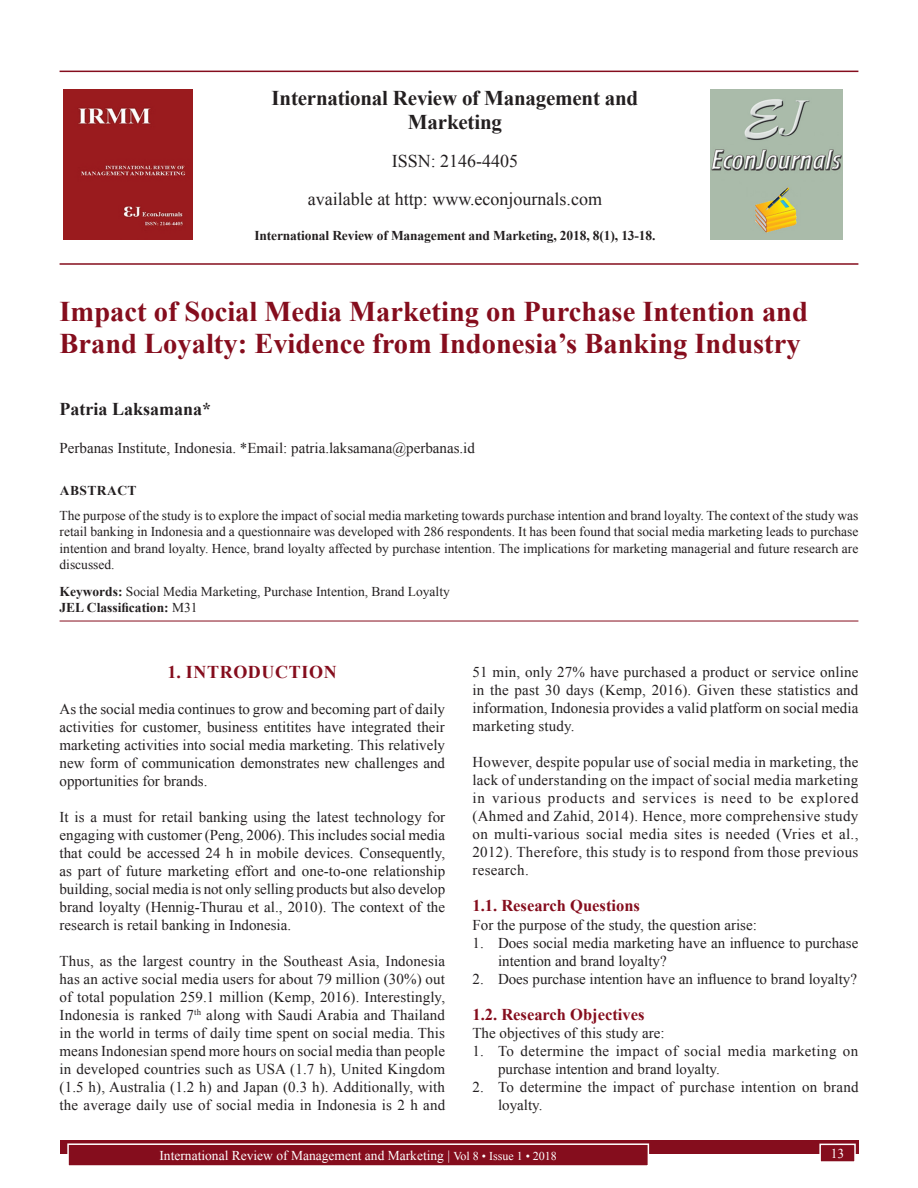
<style>
.page{position:relative;width:918px;height:1188px;background:#fff}
.page>*{position:absolute;margin:0;border:0;box-sizing:border-box;transform-origin:0 0}
.AT{font:700 28.5px/31.5px "Times New Roman";color:#850d1d}
.Issue_details{font:700 21px/24px "Times New Roman";letter-spacing:-.01em;color:#231f20;text-align:center}
.Issue_details-2{font:18px "Times New Roman";color:#231f20}
.AU{font:700 18px "Times New Roman";color:#231f20}
.t1{font:700 18px "Times New Roman";letter-spacing:.035em;color:#850d1d}
.t2{font:700 16.5px "Times New Roman";color:#850d1d}
.TX{font:15px/18px "Times New Roman";letter-spacing:.005em;color:#231f20;text-align:justify}
.LL{font:15px/18.1px "Times New Roman";color:#231f20}
.L{font:15px/18.1px "Times New Roman";letter-spacing:.025em;color:#231f20}
.L-2{font:15px/18.1px "Times New Roman";color:#231f20}
.TX_No_After_Space{font:15px "Times New Roman";color:#231f20}
.AFF{font:15px "Times New Roman";color:#231f20}
.ABS{font:13.5px/16.5px "Times New Roman";color:#231f20;text-align:justify}
.KWD{font:13.5px/16.2px "Times New Roman";color:#231f20}
.Folio{font:13.5px "Times New Roman";color:#fff}
.Issue_details-3{font:700 13.5px "Times New Roman";letter-spacing:-.01em;color:#231f20}
.ABSH{font:700 13.5px "Times New Roman";letter-spacing:.035em;color:#231f20}
.s1{font-weight:700}
.s2{font-size:12px}
</style>
<div class="page">
<hr style="left:60px;top:71px;width:798px;height:1px;background:#850d1d">
<hr style="left:60px;top:263px;width:798px;height:2px;background:#850d1d">
<img style="left:64px;top:89px;width:129px;height:151px">
<img style="left:711px;top:89px;width:132px;height:150px">
<div style="left:60px;top:1140px;width:798px;height:13px;background:#850d1d"></div>
<div style="left:68px;top:1144px;width:580px;height:22px;background:#850d1d"></div>
<div style="left:67px;top:1143px;width:582px;height:24px;border:2px solid #fff"></div>
<div style="left:820px;top:1144px;width:35px;height:18px;background:#850d1d"></div>
<div style="left:819px;top:1144px;width:37px;height:19px;border:2px solid #fff"></div>
<hr style="left:60px;top:621px;width:798px;height:1px;background:#850d1d">
<p class="Issue_details" style="left:272px;top:85px;width:368px">International Review of Management and<br>Marketing</p>
<p class="Issue_details-2" style="left:392px;top:148px;width:128px">ISSN: 2146-4405</p>
<p class="Issue_details-2" style="left:308px;top:186px;width:296px">available at http: www.econjournals.com</p>
<p class="Issue_details-3" style="left:254px;top:226px;width:403px">International Review of Management and Marketing, 2018, 8(1), 13-18.</p>
<p class="AT" style="left:60px;top:295px;width:750px">Impact of Social Media Marketing on Purchase Intention and<br>Brand Loyalty: Evidence from Indonesia’s Banking Industry</p>
<p class="AU" style="left:60px;top:396px;width:153px">Patria Laksamana*</p>
<p class="AFF" style="left:60px;top:437px;width:417px">Perbanas Institute, Indonesia. *Email: patria.laksamana@perbanas.id</p>
<p class="ABSH" style="left:60px;top:480px;width:78px">ABSTRACT</p>
<p class="ABS" style="left:60px;top:507px;width:800px">The purpose of the study is to explore the impact of social media marketing towards purchase intention and brand loyalty. The context of the study was retail banking in Indonesia and a questionnaire was developed with 286 respondents. It has been found that social media marketing leads to purchase intention and brand loyalty. Hence, brand loyalty affected by purchase intention. The implications for marketing managerial and future research are discussed.</p>
<p class="KWD" style="left:60px;top:583px;width:392px"><span class="s1">Keywords:</span> Social Media Marketing, Purchase Intention, Brand Loyalty<br><span class="s1">JEL Classification:</span> M31</p>
<h1 class="t1" style="left:168px;top:659px;width:171px">1. INTRODUCTION</h1>
<p class="TX" style="left:60px;top:700px;width:387px">As the social media continues to grow and becoming part of daily activities for customer, business entitites have integrated their marketing activities into social media marketing. This relatively new form of communication demonstrates new challenges and opportunities for brands.</p>
<p class="TX" style="left:60px;top:808px;width:387px">It is a must for retail banking using the latest technology for engaging with customer (Peng, 2006). This includes social media that could be accessed 24 h in mobile devices. Consequently, as part of future marketing effort and one-to-one relationship building, social media is not only selling products but also develop brand loyalty (Hennig-Thurau et al., 2010). The context of the research is retail banking in Indonesia.</p>
<p class="TX" style="left:60px;top:952px;width:387px">Thus, as the largest country in the Southeast Asia, Indonesia has an active social media users for about 79 million (30%) out of total population 259.1 million (Kemp, 2016). Interestingly, Indonesia is ranked 7<sup>th</sup> along with Saudi Arabia and Thailand in the world in terms of daily time spent on social media. This means Indonesian spend more hours on social media than people in developed countries such as USA (1.7 h), United Kingdom (1.5 h), Australia (1.2 h) and Japan (0.3 h). Additionally, with the average daily use of social media in Indonesia is 2 h and</p>
<p class="TX" style="left:472px;top:662px;width:387px">51 min, only 27% have purchased a product or service online in the past 30 days (Kemp, 2016). Given these statistics and information, Indonesia provides a valid platform on social media marketing study.</p>
<p class="TX" style="left:472px;top:752px;width:388px">However, despite popular use of social media in marketing, the lack of understanding on the impact of social media marketing in various products and services is need to be explored (Ahmed and Zahid, 2014). Hence, more comprehensive study on multi-various social media sites is needed (Vries et al., 2012). Therefore, this study is to respond from those previous research.</p>
<h2 class="t2" style="left:472px;top:894px;width:169px">1.1. Research Questions</h2>
<p class="TX_No_After_Space" style="left:472px;top:914px;width:286px">For the purpose of the study, the question arise:</p>
<p class="L-2" style="left:498px;top:933px;width:362px;text-indent:-26px">1. Does social media marketing have an influence to purchase intention and brand loyalty?</p>
<p class="LL" style="left:472px;top:969px;width:386px">2. Does purchase intention have an influence to brand loyalty?</p>
<h2 class="t2" style="left:472px;top:1002px;width:173px">1.2. Research Objectives</h2>
<p class="TX_No_After_Space" style="left:472px;top:1022px;width:194px">The objectives of this study are:</p>
<p class="L" style="left:498px;top:1042px;width:362px;text-indent:-26px">1. To determine the impact of social media marketing on purchase intention and brand loyalty.</p>
<p class="LL" style="left:498px;top:1078px;width:362px;text-indent:-26px">2. To determine the impact of purchase intention on brand loyalty.</p>
<p class="Folio" style="left:159px;top:1146px;width:399px">International Review of Management and Marketing | <span class="s2">Vol 8 • Issue 1 • 2018</span></p>
<p class="Folio" style="left:831px;top:1144px;width:15px">13</p>
</div>
